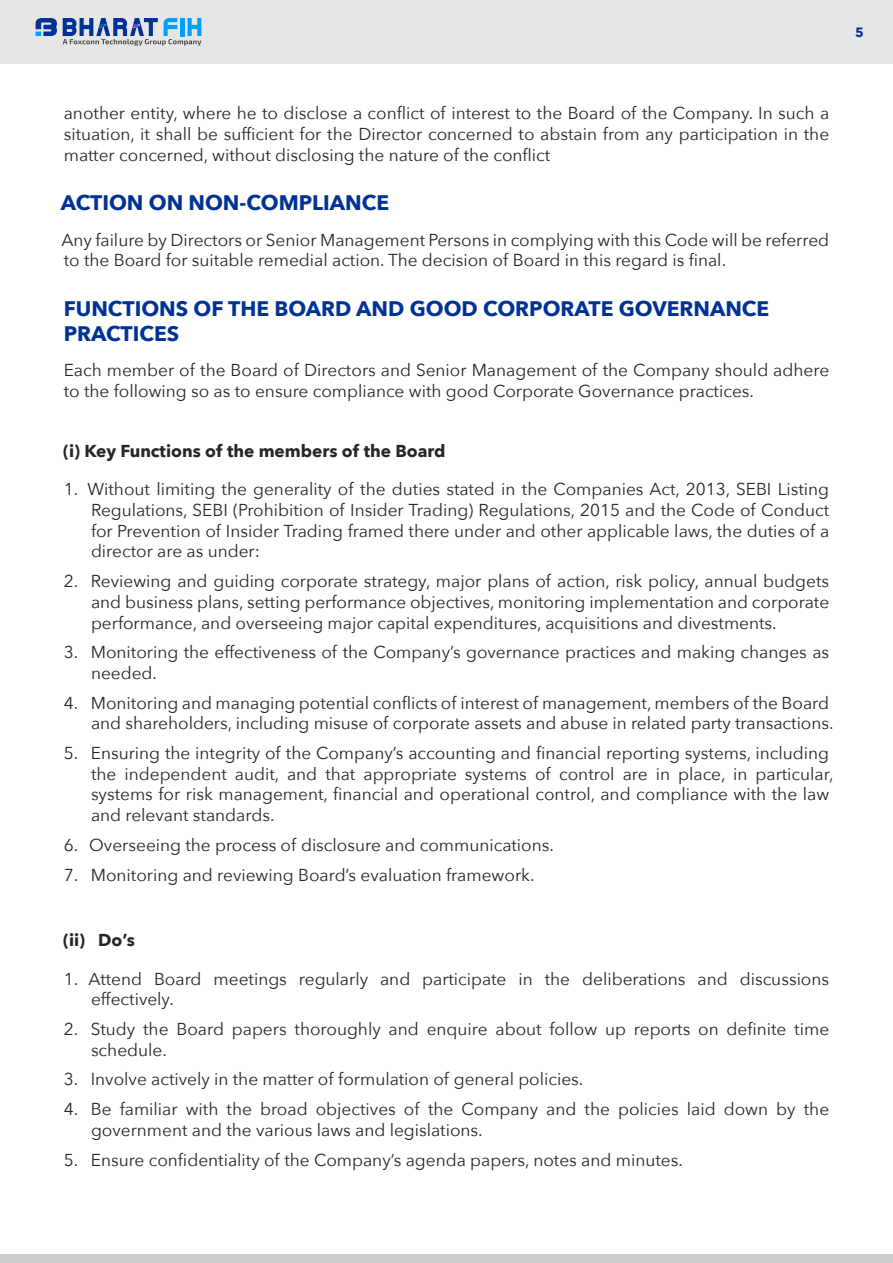
<style>
.page{position:relative;width:893px;height:1263px;background:#fff}
.page>*{position:absolute;margin:0;border:0;box-sizing:border-box;transform-origin:0 0}
.t1{font:700 21px/25.2px "Avenir Next";color:#003296}
.t2{font:17.25px/20.7px "Avenir Next";color:#262626}
.t3{font:700 17.25px "Avenir Next";color:#262626}
.t4{font:700 13.5px "Avenir Next";color:#003296}
</style>
<div class="page">
<div style="left:0;top:0;width:893px;height:64px;background:#e6e6e6"></div>
<svg style="left:36px;top:18px;width:21px;height:18px"></svg>
<svg style="left:63px;top:18px;width:138px;height:28px"></svg>
<div style="left:0;top:1254px;width:893px;height:9px;background:#ccc"></div>
<p class="t4" style="left:855px;top:23px;width:10px">5</p>
<p class="t2" style="left:64px;top:104px;width:767px;text-align:justify">another entity, where he to disclose a conflict of interest to the Board of the Company. In such a situation, it shall be sufficient for the Director concerned to abstain from any participation in the matter concerned, without disclosing the nature of the conflict</p>
<p class="t1" style="left:61px;top:191px;width:330px">ACTION ON NON-COMPLIANCE</p>
<p class="t2" style="left:61px;top:230px;width:769px">Any failure by Directors or Senior Management Persons in complying with this Code will be referred to the Board for suitable remedial action. The decision of Board in this regard is final.</p>
<p class="t1" style="left:64px;top:296px;width:707px">FUNCTIONS OF THE BOARD AND GOOD CORPORATE GOVERNANCE<br>PRACTICES</p>
<p class="t2" style="left:64px;top:361px;width:767px">Each member of the Board of Directors and Senior Management of the Company should adhere to the following so as to ensure compliance with good Corporate Governance practices.</p>
<p class="t3" style="left:63px;top:439px;width:384px">(i) Key Functions of the members of the Board</p>
<p class="t2" style="left:91px;top:479px;width:740px;text-align:justify;text-indent:-27px">1. Without limiting the generality of the duties stated in the Companies Act, 2013, SEBI Listing Regulations, SEBI (Prohibition of Insider Trading) Regulations, 2015 and the Code of Conduct for Prevention of Insider Trading framed there under and other applicable laws, the duties of a director are as under:</p>
<p class="t2" style="left:91px;top:571px;width:740px;text-align:justify;text-indent:-27px">2. Reviewing and guiding corporate strategy, major plans of action, risk policy, annual budgets and business plans, setting performance objectives, monitoring implementation and corporate performance, and overseeing major capital expenditures, acquisitions and divestments.</p>
<p class="t2" style="left:91px;top:642px;width:740px;text-indent:-27px">3. Monitoring the effectiveness of the Company’s governance practices and making changes as needed.</p>
<p class="t2" style="left:64px;top:693px;width:771px;text-align:right">4. Monitoring and managing potential conflicts of interest of management, members of the Board and shareholders, including misuse of corporate assets and abuse in related party transactions.</p>
<p class="t2" style="left:91px;top:743px;width:744px;text-indent:-27px">5. Ensuring the integrity of the Company’s accounting and financial reporting systems, including the independent audit, and that appropriate systems of control are in place, in particular, systems for risk management, financial and operational control, and compliance with the law and relevant standards.</p>
<p class="t2" style="left:64px;top:835px;width:492px">6. Overseeing the process of disclosure and communications.</p>
<p class="t2" style="left:64px;top:865px;width:472px">7. Monitoring and reviewing Board’s evaluation framework.</p>
<p class="t3" style="left:63px;top:929px;width:73px">(ii) Do’s</p>
<p class="t2" style="left:91px;top:969px;width:740px;text-indent:-27px">1. Attend Board meetings regularly and participate in the deliberations and discussions effectively.</p>
<p class="t2" style="left:91px;top:1019px;width:740px;text-indent:-27px">2. Study the Board papers thoroughly and enquire about follow up reports on definite time schedule.</p>
<p class="t2" style="left:64px;top:1070px;width:521px">3. Involve actively in the matter of formulation of general policies.</p>
<p class="t2" style="left:91px;top:1099px;width:740px;text-indent:-27px">4. Be familiar with the broad objectives of the Company and the policies laid down by the government and the various laws and legislations.</p>
<p class="t2" style="left:64px;top:1150px;width:621px">5. Ensure confidentiality of the Company’s agenda papers, notes and minutes.</p>
</div>
